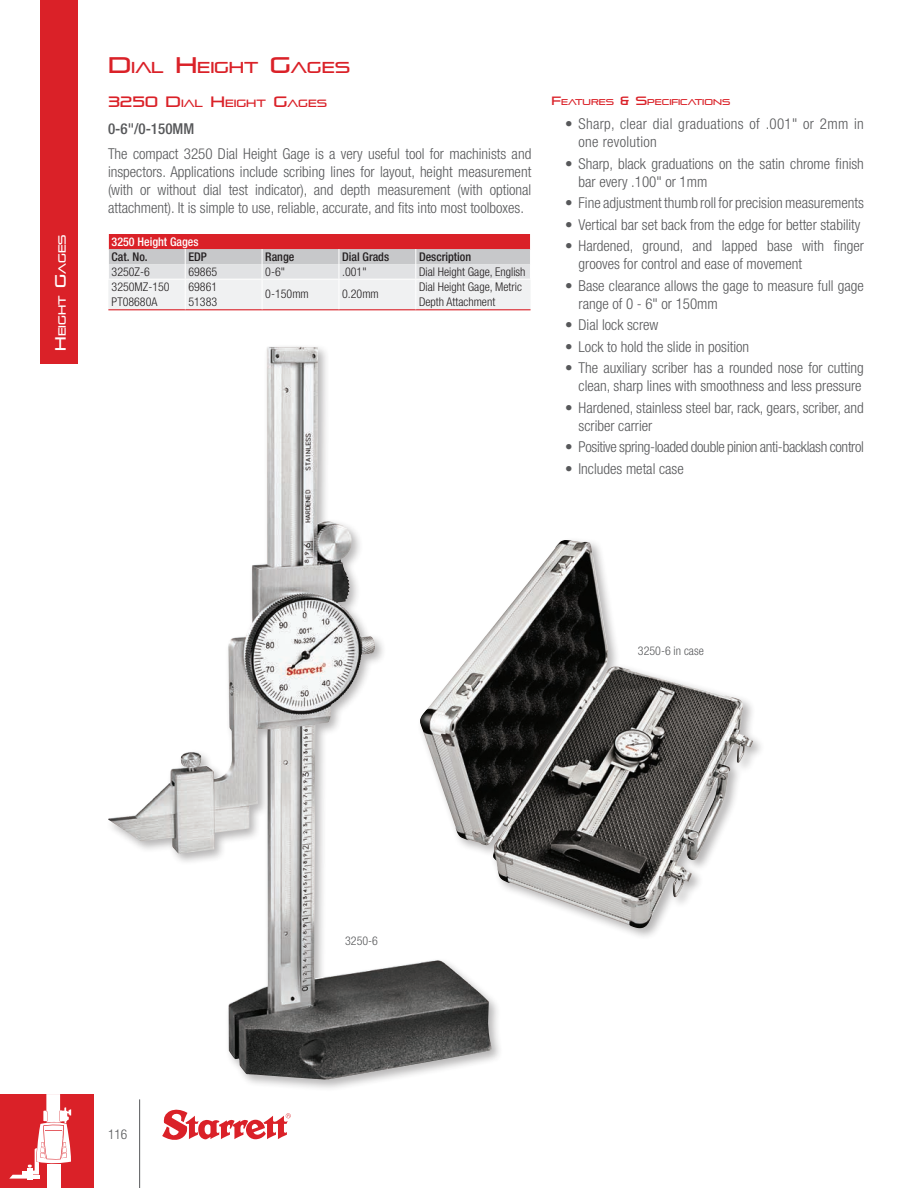
<style>
.page{position:relative;width:918px;height:1188px;background:#fff}
.page>*{position:absolute;margin:0;border:0;box-sizing:border-box;transform-origin:0 0}
.t1{font:15.75px "Pirulen";color:#da2128}
.t2{font:300 condensed 15px/18px "Helvetica Neue LT Pro";color:#57585a}
.t3{font:300 condensed 15px/18px "Helvetica Neue LT Pro";letter-spacing:.02em;color:#57585a}
.t4{font:300 condensed 15px "Helvetica Neue LT Pro";letter-spacing:-.02em;color:#57585a}
.t5{font:500 condensed 15px "Helvetica Neue LT Pro";color:#57585a}
.t6{font:300 condensed 13.5px "Helvetica Neue LT Pro";color:#57585a}
.t7{font:300 condensed 12px "Helvetica Neue LT Pro";color:#231f20}
.t8{font:500 condensed 12px "Helvetica Neue LT Pro";color:#231f20}
.t9{font:300 condensed 12px "Helvetica Neue LT Pro";color:#57585a}
.t10{font:500 condensed 12px "Helvetica Neue LT Pro";color:#fff}
.t11{font:10.5px "Pirulen";color:#da2128}
.t12{font:10.5px "Pirulen";color:#fff}
.t13{font:8.4px "Pirulen";color:#da2128}
.s1{font-size:15px}
.s2{font-size:22.5px}
.s3{font-size:12px}
</style>
<div class="page">
<div style="left:106px;top:343px;width:398px;height:749px;background:#231f20;opacity:.33"></div>
<img style="left:108px;top:347px;width:384px;height:733px">
<div style="left:417px;top:537px;width:348px;height:404px;background:#fff"></div>
<img style="left:420px;top:542px;width:333px;height:386px">
<svg style="left:108px;top:234px;width:423px;height:76px"></svg>
<hr style="left:139px;top:1099px;width:1px;height:89px;background:#57585a">
<svg style="left:162px;top:1110px;width:129px;height:30px"></svg>
<div style="left:41px;top:0;width:37px;height:364px;background:#da2128"></div>
<div style="left:0;top:1094px;width:94px;height:94px;background:#da2128"></div>
<div style="left:47px;top:1164px;width:14px;height:24px;background:#fff"></div>
<div style="left:27px;top:1168px;width:5px;height:12px;background:#fff"></div>
<svg style="left:9px;top:1094px;width:62px;height:85px"></svg>
<p class="t12" style="left:56px;top:351px;width:118px;rotate:-90deg"><span class="s1">H</span>EIGHT <span class="s1">G</span>AGES</p>
<p class="t1" style="left:108px;top:58px;width:115px"><span class="s2">D</span>IAL <span class="s2">H</span>EIGH</p>
<p class="t1" style="left:244px;top:58px;width:108px">T <span class="s2">G</span>AGES</p>
<p class="t11" style="left:108px;top:97px;width:134px"><span class="s1">3250 D</span> IAL <span class="s1">H</span>EIGH</p>
<p class="t11" style="left:256px;top:97px;width:72px">T <span class="s1">G</span>AGES</p>
<p class="t5" style="left:108px;top:120px;width:88px">0-6"/0-150MM</p>
<p class="t2" style="left:108px;top:144px;width:425px;text-align:justify">The compact 3250 Dial Height Gage is a very useful tool for machinists and inspectors. Applications include scribing lines for layout, height measurement (with or without dial test indicator), and depth measurement (with optional attachment). It is simple to use, reliable, accurate, and fits into most toolboxes.</p>
<p class="t10" style="left:112px;top:234px;width:89px">3250 Height Gages</p>
<p class="t8" style="left:112px;top:249px;width:37px">Cat. No.</p>
<p class="t8" style="left:188px;top:249px;width:20px">EDP</p>
<p class="t8" style="left:265px;top:249px;width:31px">Range</p>
<p class="t8" style="left:342px;top:249px;width:49px">Dial Grads</p>
<p class="t8" style="left:419px;top:249px;width:54px">Description</p>
<p class="t7" style="left:112px;top:265px;width:40px">3250Z-6</p>
<p class="t7" style="left:188px;top:265px;width:30px">69865</p>
<p class="t7" style="left:265px;top:265px;width:21px">0-6"</p>
<p class="t7" style="left:342px;top:265px;width:26px">.001"</p>
<p class="t7" style="left:419px;top:265px;width:108px">Dial Height Gage, English</p>
<p class="t7" style="left:112px;top:280px;width:60px">3250MZ-150</p>
<p class="t7" style="left:188px;top:280px;width:30px">69861</p>
<p class="t7" style="left:265px;top:287px;width:45px">0-150mm</p>
<p class="t7" style="left:342px;top:287px;width:38px">0.20mm</p>
<p class="t7" style="left:419px;top:280px;width:104px">Dial Height Gage, Metric</p>
<p class="t7" style="left:112px;top:295px;width:47px">PT08680A</p>
<p class="t7" style="left:188px;top:295px;width:30px">51383</p>
<p class="t7" style="left:419px;top:295px;width:78px">Depth Attachment</p>
<p class="t13" style="left:552px;top:96px;width:180px"><span class="s3">F</span>EATURES <span class="s3">&amp; S</span> PECIFICATIONS</p>
<p class="t3" style="left:579px;top:115px;width:287px;text-indent:-14px">• Sharp, clear dial graduations of .001" or 2mm in one revolution</p>
<p class="t2" style="left:579px;top:154px;width:287px;text-indent:-14px">• Sharp, black graduations on the satin chrome finish bar every .100" or 1mm</p>
<p class="t2" style="left:565px;top:194px;width:300px">• Fine adjustment thumb roll for precision measurements</p>
<p class="t2" style="left:565px;top:216px;width:297px">• Vertical bar set back from the edge for better stability</p>
<p class="t2" style="left:579px;top:237px;width:287px;text-indent:-14px">• Hardened, ground, and lapped base with finger grooves for control and ease of movement</p>
<p class="t2" style="left:579px;top:277px;width:287px;text-indent:-14px">• Base clearance allows the gage to measure full gage range of 0 - 6" or 150mm</p>
<p class="t2" style="left:565px;top:316px;width:95px">• Dial lock screw</p>
<p class="t2" style="left:565px;top:338px;width:186px">• Lock to hold the slide in position</p>
<p class="t2" style="left:565px;top:359px;width:300px;text-align:right">• The auxiliary scriber has a rounded nose for cutting clean, sharp lines with smoothness and less pressure</p>
<p class="t2" style="left:579px;top:399px;width:287px;text-indent:-14px">• Hardened, stainless steel bar, rack, gears, scriber, and scriber carrier</p>
<p class="t4" style="left:565px;top:439px;width:300px">• Positive spring-loaded double pinion anti-backlash control</p>
<p class="t2" style="left:565px;top:460px;width:120px">• Includes metal case</p>
<p class="t9" style="left:638px;top:644px;width:67px">3250-6 in case</p>
<p class="t6" style="left:108px;top:1127px;width:21px">116</p>
<p class="t9" style="left:345px;top:934px;width:34px">3250-6</p>
</div>
